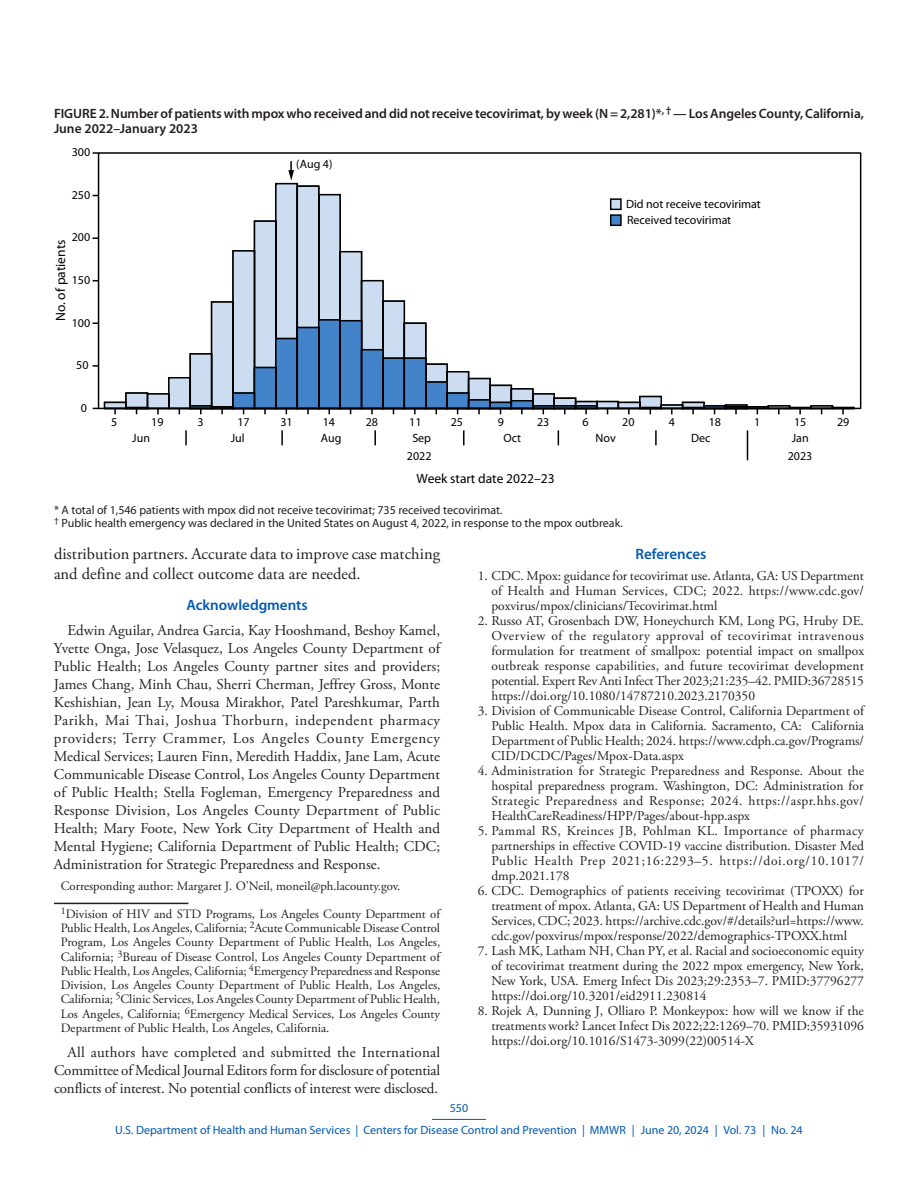
<style>
.page{position:relative;width:918px;height:1188px;background:#fff}
.page>*{position:absolute;margin:0;border:0;box-sizing:border-box;transform-origin:0 0}
.Paragraph{font:16.5px/19.5px "Adobe Garamond Pro";color:#231f20}
.Acknowledgment{font:15px/18px "Adobe Garamond Pro";color:#231f20;text-align:justify}
.Conflict_of_Interest{font:15px/18px "Adobe Garamond Pro";letter-spacing:-.01em;color:#231f20;text-align:justify}
.Acknowledgment_Head{font:600 15px "Myriad Pro";color:#0059b7}
.Ref_Title{font:600 15px "Myriad Pro";color:#0059b7}
.References{font:13.5px/15px "Adobe Garamond Pro";color:#231f20;text-align:justify}
.Figure_Title{font:600 13.5px/15px "Myriad Pro";letter-spacing:-.005em;color:#231f20}
.t1{font:13.5px "Myriad Pro";color:#000}
.Author_Affiliations{font:12.75px/14.2px "Adobe Garamond Pro";color:#231f20;text-align:justify}
.Corresponding_Author{font:12.75px "Adobe Garamond Pro";color:#231f20}
.Figure_Footnote{font:12px "Myriad Pro";color:#231f20}
.t2{font:12px/16.2px "Myriad Pro";color:#000}
.t3{font:12px/21.8px "Myriad Pro";color:#0059b7;text-align:center}
</style>
<div class="page">
<hr style="left:432px;top:1119px;width:54px;height:1px;background:#0059b7">
<svg style="left:103px;top:182px;width:519px;height:228px"></svg>
<svg style="left:125px;top:318px;width:730px;height:92px"></svg>
<div style="left:98px;top:152px;width:763px;height:257px;border:2px solid #000"></div>
<svg style="left:185px;top:430px;width:2px;height:15px"></svg>
<svg style="left:281px;top:430px;width:2px;height:15px"></svg>
<svg style="left:374px;top:430px;width:2px;height:15px"></svg>
<svg style="left:463px;top:430px;width:2px;height:15px"></svg>
<svg style="left:558px;top:430px;width:1px;height:15px"></svg>
<svg style="left:655px;top:430px;width:2px;height:15px"></svg>
<hr style="left:747px;top:430px;width:1px;height:30px;background:#000">
<svg style="left:288px;top:161px;width:6px;height:20px"></svg>
<hr style="left:54px;top:903px;width:134px;height:1px;background:#231f20">
<p class="Figure_Title" style="left:54px;top:106px;width:812px">FIGURE 2. Number of patients with mpox who received and did not receive tecovirimat, by week (N = 2,281)*<sup>,</sup> <sup>†</sup> — Los Angeles County, California,<br>June 2022–January 2023</p>
<p class="t2" style="left:72px;top:144px;width:20px">300</p>
<p class="t2" style="left:72px;top:187px;width:20px">250</p>
<p class="t2" style="left:72px;top:230px;width:20px">200</p>
<p class="t1" style="left:53px;top:321px;width:83px;rotate:-90deg">No. of patients</p>
<p class="t2" style="left:72px;top:272px;width:20px">150</p>
<p class="t2" style="left:72px;top:315px;width:20px">100</p>
<p class="t2" style="left:76px;top:357px;width:14px">50</p>
<p class="t2" style="left:81px;top:400px;width:8px">0</p>
<p class="t2" style="left:296px;top:156px;width:38px">(Aug 4)</p>
<p class="t2" style="left:626px;top:196px;width:136px">Did not receive tecovirimat<br>Received tecovirimat</p>
<p class="t2" style="left:111px;top:414px;width:8px">5</p>
<p class="t2" style="left:151px;top:414px;width:14px">19</p>
<p class="t2" style="left:197px;top:414px;width:8px">3</p>
<p class="t2" style="left:237px;top:414px;width:14px">17</p>
<p class="t2" style="left:280px;top:414px;width:14px">31</p>
<p class="t2" style="left:323px;top:414px;width:14px">14</p>
<p class="t2" style="left:366px;top:414px;width:14px">28</p>
<p class="t2" style="left:409px;top:414px;width:14px">11</p>
<p class="t2" style="left:451px;top:414px;width:14px">25</p>
<p class="t2" style="left:498px;top:414px;width:8px">9</p>
<p class="t2" style="left:537px;top:414px;width:14px">23</p>
<p class="t2" style="left:582px;top:414px;width:8px">6</p>
<p class="t2" style="left:622px;top:414px;width:14px">20</p>
<p class="t2" style="left:669px;top:414px;width:8px">4</p>
<p class="t2" style="left:709px;top:414px;width:14px">18</p>
<p class="t2" style="left:754px;top:414px;width:8px">1</p>
<p class="t2" style="left:794px;top:414px;width:14px">15</p>
<p class="t2" style="left:837px;top:414px;width:14px">29</p>
<p class="t2" style="left:132px;top:430px;width:19px">Jun</p>
<p class="t2" style="left:231px;top:430px;width:15px">Jul</p>
<p class="t2" style="left:792px;top:430px;width:18px">Jan</p>
<p class="t2" style="left:321px;top:430px;width:22px">Aug</p>
<p class="t2" style="left:412px;top:430px;width:20px">Sep</p>
<p class="t2" style="left:503px;top:430px;width:19px">Oct</p>
<p class="t2" style="left:596px;top:430px;width:22px">Nov</p>
<p class="t2" style="left:691px;top:430px;width:21px">Dec</p>
<p class="t2" style="left:407px;top:448px;width:26px">2022</p>
<p class="t2" style="left:788px;top:448px;width:26px">2023</p>
<p class="t1" style="left:416px;top:471px;width:140px">Week start date 2022–23</p>
<p class="Figure_Footnote" style="left:54px;top:503px;width:450px">* A total of 1,546 patients with mpox did not receive tecovirimat; 735 received tecovirimat.</p>
<p class="Figure_Footnote" style="left:54px;top:517px;width:570px"><sup>†</sup> Public health emergency was declared in the United States on August 4, 2022, in response to the mpox outbreak.</p>
<p class="Paragraph" style="left:54px;top:545px;width:388px">distribution partners. Accurate data to improve case matching and define and collect outcome data are needed.</p>
<h1 class="Acknowledgment_Head" style="left:186px;top:597px;width:123px">Acknowledgments</h1>
<p class="Acknowledgment" style="left:54px;top:622px;width:388px;text-indent:13px">Edwin Aguilar, Andrea Garcia, Kay Hooshmand, Beshoy Kamel, Yvette Onga, Jose Velasquez, Los Angeles County Department of Public Health; Los Angeles County partner sites and providers; James Chang, Minh Chau, Sherri Cherman, Jeffrey Gross, Monte Keshishian, Jean Ly, Mousa Mirakhor, Patel Pareshkumar, Parth Parikh, Mai Thai, Joshua Thorburn, independent pharmacy providers; Terry Crammer, Los Angeles County Emergency Medical Services; Lauren Finn, Meredith Haddix, Jane Lam, Acute Communicable Disease Control, Los Angeles County Department of Public Health; Stella Fogleman, Emergency Preparedness and Response Division, Los Angeles County Department of Public Health; Mary Foote, New York City Department of Health and Mental Hygiene; California Department of Public Health; CDC; Administration for Strategic Preparedness and Response.</p>
<p class="Corresponding_Author" style="left:61px;top:878px;width:341px">Corresponding author: Margaret J. O’Neil, moneil@ph.lacounty.gov.</p>
<p class="Author_Affiliations" style="left:61px;top:907px;width:381px"><sup>1</sup>Division of HIV and STD Programs, Los Angeles County Department of Public Health, Los Angeles, California; <sup>2</sup>Acute Communicable Disease Control Program, Los Angeles County Department of Public Health, Los Angeles, California; <sup>3</sup>Bureau of Disease Control, Los Angeles County Department of Public Health, Los Angeles, California; <sup>4</sup>Emergency Preparedness and Response Division, Los Angeles County Department of Public Health, Los Angeles, California; <sup>5</sup>Clinic Services, Los Angeles County Department of Public Health, Los Angeles, California; <sup>6</sup>Emergency Medical Services, Los Angeles County Department of Public Health, Los Angeles, California.</p>
<p class="Conflict_of_Interest" style="left:54px;top:1043px;width:388px;text-indent:14px">All authors have completed and submitted the International Committee of Medical Journal Editors form for disclosure of potential conflicts of interest. No potential conflicts of interest were disclosed.</p>
<h1 class="Ref_Title" style="left:636px;top:545px;width:72px">References</h1>
<p class="References" style="left:491px;top:569px;width:374px;text-indent:-14px">1. CDC. Mpox: guidance for tecovirimat use. Atlanta, GA: US Department of Health and Human Services, CDC; 2022. https://www.cdc.gov/ poxvirus/mpox/clinicians/Tecovirimat.html</p>
<p class="References" style="left:491px;top:614px;width:374px;text-indent:-13px">2. Russo AT, Grosenbach DW, Honeychurch KM, Long PG, Hruby DE.<br>Overview of the regulatory approval of tecovirimat intravenous formulation for treatment of smallpox: potential impact on smallpox outbreak response capabilities, and future tecovirimat development potential. Expert Rev Anti Infect Ther 2023;21:235–42. PMID:36728515 https://doi.org/10.1080/14787210.2023.2170350</p>
<p class="References" style="left:491px;top:704px;width:374px;text-indent:-14px">3. Division of Communicable Disease Control, California Department of Public Health. Mpox data in California. Sacramento, CA: California Department of Public Health; 2024. https://www.cdph.ca.gov/Programs/ CID/DCDC/Pages/Mpox-Data.aspx</p>
<p class="References" style="left:491px;top:764px;width:374px;text-indent:-14px">4. Administration for Strategic Preparedness and Response. About the hospital preparedness program. Washington, DC: Administration for Strategic Preparedness and Response; 2024. https://aspr.hhs.gov/ HealthCareReadiness/HPP/Pages/about-hpp.aspx</p>
<p class="References" style="left:491px;top:824px;width:374px;text-indent:-14px">5. Pammal RS, Kreinces JB, Pohlman KL. Importance of pharmacy partnerships in effective COVID-19 vaccine distribution. Disaster Med Public Health Prep 2021;16:2293–5. https://doi.org/10.1017/ dmp.2021.178</p>
<p class="References" style="left:491px;top:884px;width:374px;text-indent:-14px">6. CDC. Demographics of patients receiving tecovirimat (TPOXX) for treatment of mpox. Atlanta, GA: US Department of Health and Human Services, CDC; 2023. https://archive.cdc.gov/#/details?url=https://www. cdc.gov/poxvirus/mpox/response/2022/demographics-TPOXX.html</p>
<p class="References" style="left:491px;top:944px;width:374px;text-indent:-14px">7. Lash MK, Latham NH, Chan PY, et al. Racial and socioeconomic equity of tecovirimat treatment during the 2022 mpox emergency, New York, New York, USA. Emerg Infect Dis 2023;29:2353–7. PMID:37796277 https://doi.org/10.3201/eid2911.230814</p>
<p class="References" style="left:491px;top:1004px;width:374px;text-indent:-14px">8. Rojek A, Dunning J, Olliaro P. Monkeypox: how will we know if the treatments work? Lancet Infect Dis 2022;22:1269–70. PMID:35931096 https://doi.org/10.1016/S1473-3099(22)00514-X</p>
<p class="t3" style="left:115px;top:1098px;width:689px">550<br>U.S. Department of Health and Human Services | Centers for Disease Control and Prevention | MMWR | June 20, 2024 | Vol. 73 | No. 24</p>
</div>
